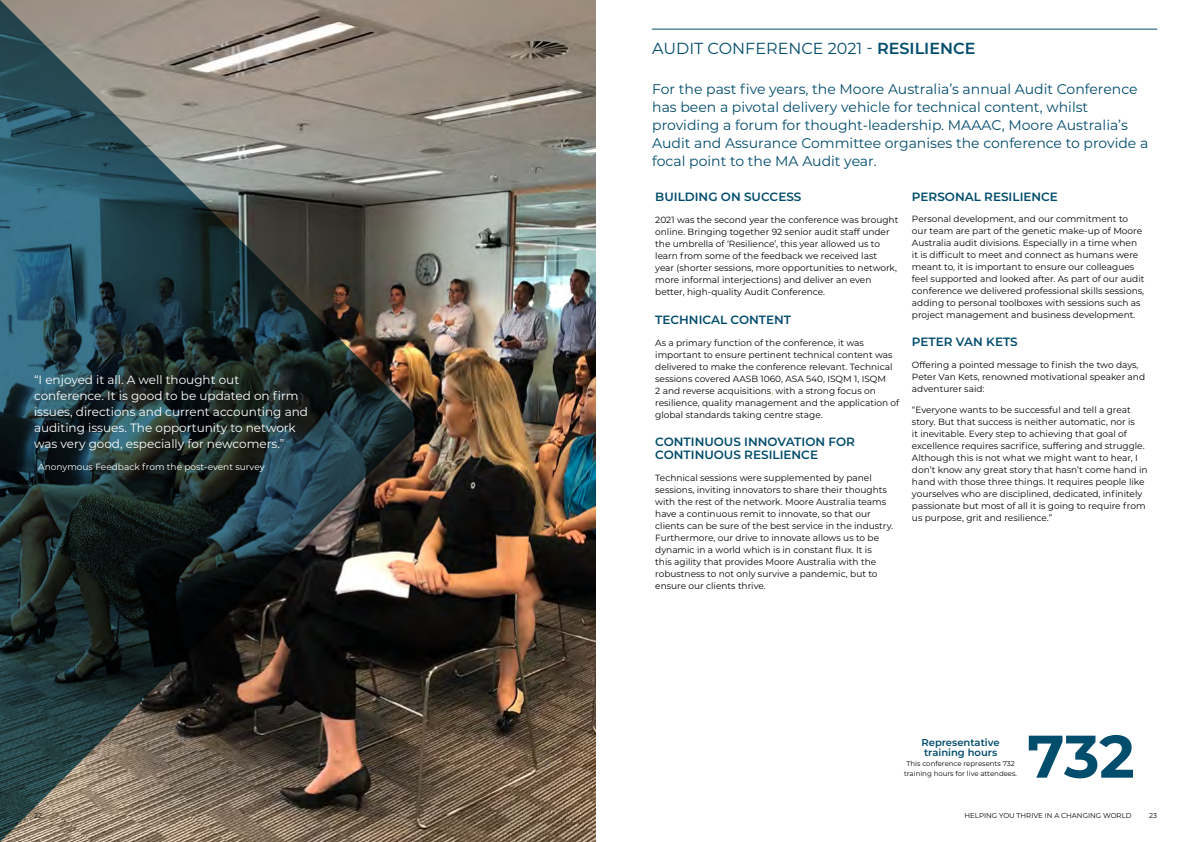
<style>
.page{position:relative;width:1191px;height:842px;background:#fff}
.page>*{position:absolute;margin:0;border:0;box-sizing:border-box;transform-origin:0 0}
.t1{font:700 60px "Montserrat";color:#024c6c}
.t2{font:16px "Montserrat";color:#024c6c}
.t3{font:14px/18px "Montserrat";color:#024c6c}
.t4{font:12px/16px "Montserrat";color:#fff}
.t5{font:600 12px/13px "Montserrat";color:#024c6c}
.t6{font:600 10px/10px "Montserrat";color:#024c6c}
.t7{font:9px/12px "Montserrat";color:#000}
.t8{font:9px "Montserrat";color:#fff}
.t9{font:7px/10px "Montserrat";color:#020203;text-align:center}
.t10{font:7px "Montserrat";color:#000}
.s1{font-weight:600}
.s2{color:#004c6c}
.s3{color:#a8b841}
</style>
<div class="page">
<img style="left:422px;top:0;width:173px;height:842px">
<img style="left:0;top:0;width:422px;height:842px">
<hr style="left:652px;top:29px;width:505px;height:1px;background:#024c6c">
<h2 class="t2" style="left:652px;top:38px;width:325px">AUDIT CONFERENCE 2021 - <span class="s1">RESILIENCE</span></h2>
<h3 class="t4" style="left:34px;top:371px;width:275px">“I enjoyed it all. A well thought out conference. It is good to be updated on firm issues, directions and current accounting and auditing issues. The opportunity to network was very good, especially for newcomers.”</h3>
<p class="t8" style="left:38px;top:460px;width:228px">Anonymous Feedback from the post-event survey</p>
<p class="t3" style="left:652px;top:79px;width:497px">For the past five years, the Moore <span class="s2">Australia’s</span> annual Audit Conference has been a pivotal delivery vehicle for technical content, whilst providing a forum for thought-leadership. MAAAC, Moore Australia’s Audit and Assurance Committee organises the conference to provide a focal point to the MA Audit year.</p>
<h3 class="t5" style="left:655px;top:190px;width:148px">BUILDING ON SUCCESS</h3>
<p class="t7" style="left:655px;top:213px;width:245px">2021 was the second year the conference was brought online. Bringing together 92 senior audit staff under the umbrella of ‘Resilience’, this year allowed us to learn from some of the feedback we received last<br>year (shorter sessions, more opportunities to network, more informal interjections) and deliver an even better, high-quality Audit Conference.</p>
<h3 class="t5" style="left:655px;top:312px;width:137px">TECHNICAL CONTENT</h3>
<p class="t7" style="left:655px;top:336px;width:245px">As a primary function of the conference, it was important to ensure pertinent technical content was delivered to make the conference relevant. Technical sessions covered AASB 1060, ASA 540, ISQM 1, ISQM<br>2 and reverse acquisitions<span class="s3">,</span> with a strong focus on resilience, quality management and the application of global standards taking centre stage.</p>
<h3 class="t5" style="left:655px;top:435px;width:201px">CONTINUOUS INNOVATION FOR<br>CONTINUOUS RESILIENCE</h3>
<p class="t7" style="left:655px;top:471px;width:239px">Technical sessions were supplemented by panel sessions, inviting innovators to share their thoughts with the rest of the network. Moore Australia teams have a continuous remit to innovate, so that our clients can be sure of the best service in the industry.<br>Furthermore, our drive to innovate allows us to be dynamic in a world which is in constant flux. It is<br>this agility that provides Moore Australia with the robustness to not only survive a pandemic, but to ensure our clients thrive.</p>
<h3 class="t5" style="left:912px;top:190px;width:147px">PERSONAL RESILIENCE</h3>
<p class="t7" style="left:912px;top:212px;width:234px">Personal development, and our commitment to our team are part of the genetic make-up of Moore Australia audit divisions. Especially in a time when it is difficult to meet and connect as humans were meant to, it is important to ensure our colleagues feel supported and looked after. As part of our audit conference we delivered professional skills sessions, adding to personal toolboxes with sessions such as project management and business development.</p>
<h3 class="t5" style="left:912px;top:335px;width:107px">PETER VAN KETS</h3>
<p class="t7" style="left:912px;top:359px;width:235px">Offering a pointed message to finish the two days,<br>Peter Van Kets, renowned motivational speaker and adventurer said:</p>
<p class="t7" style="left:912px;top:403px;width:237px">“Everyone wants to be successful and tell a great story. But that success is neither automatic, nor is<br>it inevitable. Every step to achieving that goal of excellence requires sacrifice, suffering and struggle.<br>Although this is not what we might want to hear, I don’t know any great story that hasn’t come hand in hand with those three things. It requires people like yourselves who are disciplined, dedicated, infinitely passionate but most of all it is going to require from us purpose, grit and resilience.”</p>
<p class="t6" style="left:921px;top:737px;width:80px">Representative training hours</p>
<p class="t9" style="left:904px;top:758px;width:115px">This conference represents 732 training hours for live attendees.</p>
<h1 class="t1" style="left:1027px;top:713px;width:109px">732</h1>
<p class="t10" style="left:34px;top:810px;width:9px">22</p>
<p class="t10" style="left:964px;top:810px;width:168px">HELPING YOU THRIVE IN A CHANGING WORLD</p>
<p class="t10" style="left:1149px;top:810px;width:9px">23</p>
</div>
